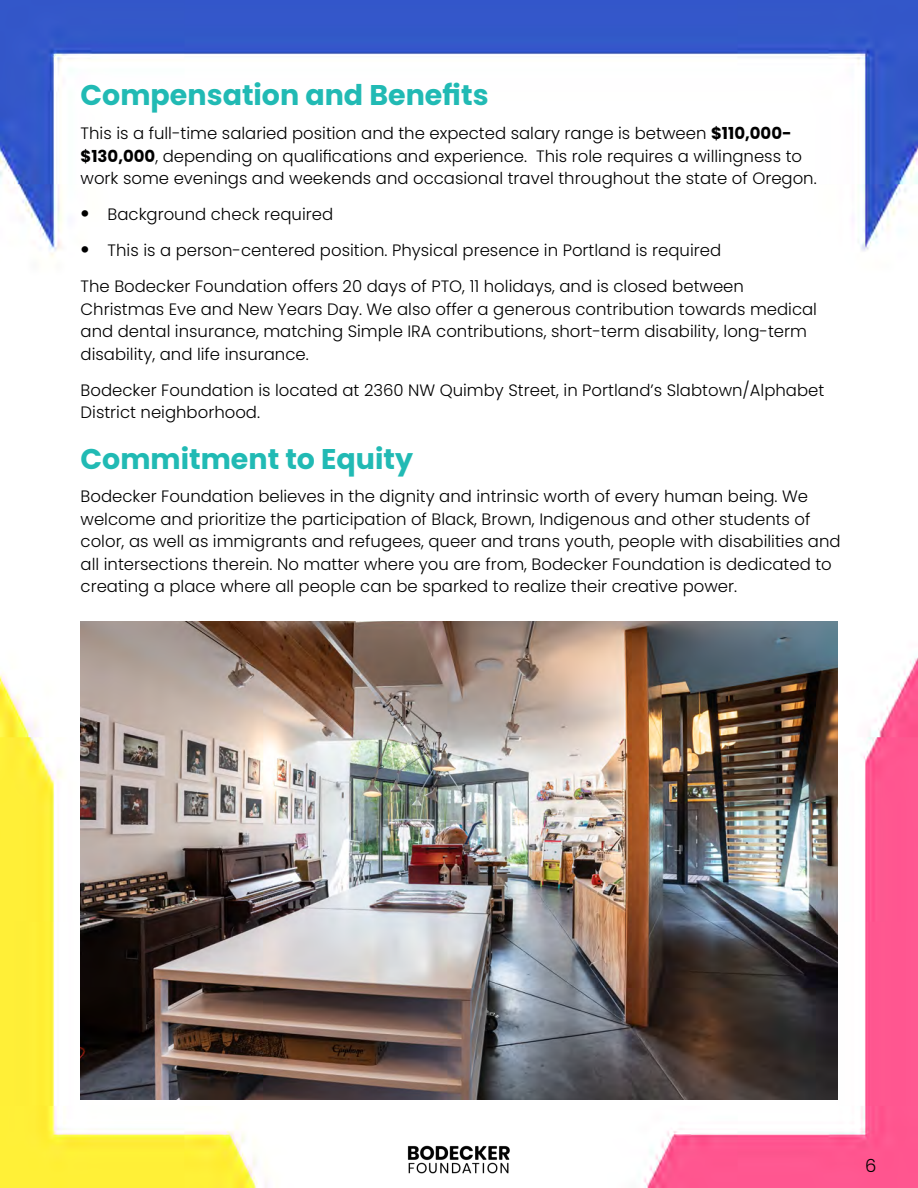
<style>
.page{position:relative;width:918px;height:1188px;background:#fff}
.page>*{position:absolute;margin:0;border:0;box-sizing:border-box;transform-origin:0 0}
.t1{font:700 28.5px "Poppins";color:#21bab4}
.t2{font:300 18px "Poppins";color:#000}
.t3{font:300 16.5px/22.5px "Poppins";color:#000}
.s1{font-weight:700}
.s2{font-family:"Helvetica";font-size:18px}
</style>
<div class="page">
<img style="left:0;top:0;width:918px;height:1188px">
<img style="left:81px;top:621px;width:756px;height:478px">
<img style="left:405px;top:1144px;width:108px;height:31px">
<h1 class="t1" style="left:81px;top:78px;width:410px">Compensation and Benefits</h1>
<p class="t3" style="left:81px;top:123px;width:738px">This is a full-time salaried position and the expected salary range is between <span class="s1">$110,000- $130,000</span>, depending on qualifications and experience. This role requires a willingness to work some evenings and weekends and occasional travel throughout the state of Oregon.</p>
<p class="t3" style="left:81px;top:203px;width:254px"><span class="s2">•</span> Background check required</p>
<p class="t3" style="left:81px;top:233px;width:665px;line-height:36px"><span class="s2">•</span> This is a person-centered position. Physical presence in Portland is required<br>The Bodecker Foundation offers 20 days of PTO, 11 holidays, and is closed between</p>
<p class="t3" style="left:81px;top:298px;width:738px">Christmas Eve and New Years Day. We also offer a generous contribution towards medical and dental insurance, matching Simple IRA contributions, short-term disability, long-term disability, and life insurance.</p>
<p class="t3" style="left:81px;top:379px;width:745px">Bodecker Foundation is located at 2360 NW Quimby Street, in Portland’s Slabtown/Alphabet<br>District neighborhood.</p>
<h1 class="t1" style="left:81px;top:443px;width:334px">Commitment to Equity</h1>
<p class="t3" style="left:81px;top:485px;width:762px">Bodecker Foundation believes in the dignity and intrinsic worth of every human being. We welcome and prioritize the participation of Black, Brown, Indigenous and other students of color, as well as immigrants and refugees, queer and trans youth, people with disabilities and all intersections therein. No matter where you are from, Bodecker Foundation is dedicated to creating a place where all people can be sparked to realize their creative power.</p>
<p class="t2" style="left:865px;top:1156px;width:13px">6</p>
</div>
